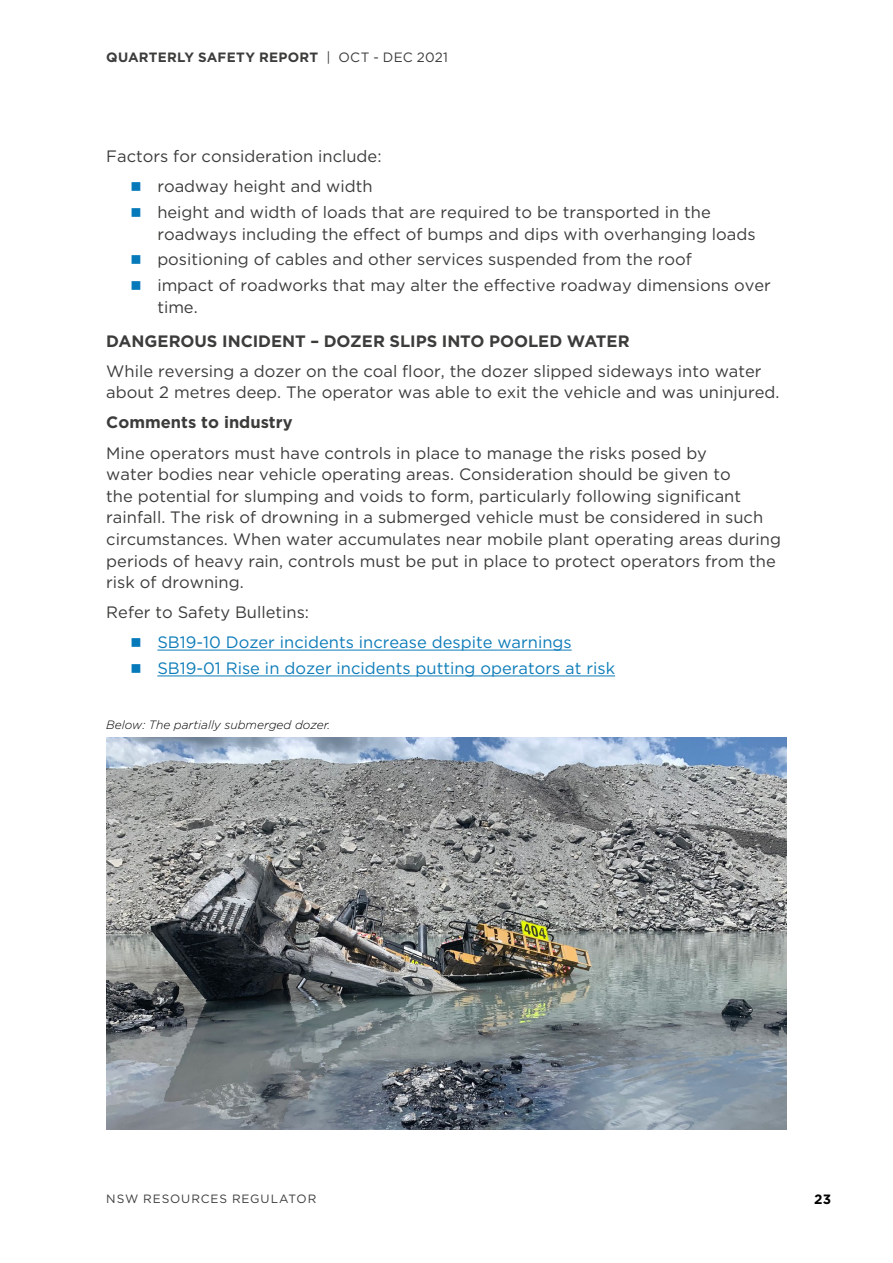
<style>
.page{position:relative;width:893px;height:1263px;background:#fff}
.page>*{position:absolute;margin:0;border:0;box-sizing:border-box;transform-origin:0 0}
.body{font:16.5px/21.6px "Gotham";color:#3c3c3b}
.t1{font:16.5px "Gotham";color:#0d7cb9}
.H4{font:700 16.5px "Gotham";color:#3c3c3b}
.body-2{font:700 16.5px "Gotham";color:#3c3c3b}
.t2{font:700 13.5px "Gotham";letter-spacing:.015em;color:#3c3c3b}
.t3{font:700 13.5px "Gotham";color:#000}
.t4{font:italic 300 12px "Gotham";color:#000}
.t5{font:12px "Gotham";letter-spacing:.075em;color:#3c3c3b}
.s1{font-weight:400}
</style>
<div class="page">
<hr style="left:157px;top:650px;width:415px;height:1px;background:#0d7cb9">
<hr style="left:157px;top:675px;width:458px;height:1px;background:#0d7cb9">
<img style="left:106px;top:738px;width:681px;height:392px">
<p class="t2" style="left:106px;top:48px;width:343px">QUARTERLY SAFETY REPORT <span class="s1">| OCT - DEC 2021</span></p>
<p class="body" style="left:106px;top:145px;width:277px">Factors for consideration include:</p>
<p class="body" style="left:157px;top:175px;width:217px">roadway height and width</p>
<p class="body" style="left:157px;top:201px;width:600px">height and width of loads that are required to be transported in the roadways including the effect of bumps and dips with overhanging loads</p>
<p class="body" style="left:157px;top:248px;width:536px">positioning of cables and other services suspended from the roof</p>
<p class="body" style="left:157px;top:274px;width:615px">impact of roadworks that may alter the effective roadway dimensions over time.</p>
<p class="H4" style="left:106px;top:330px;width:525px">DANGEROUS INCIDENT – DOZER SLIPS INTO POOLED WATER</p>
<p class="body" style="left:106px;top:360px;width:675px">While reversing a dozer on the coal floor, the dozer slipped sideways into water about 2 metres deep. The operator was able to exit the vehicle and was uninjured.</p>
<p class="body-2" style="left:106px;top:412px;width:188px">Comments to industry</p>
<p class="body" style="left:106px;top:442px;width:676px">Mine operators must have controls in place to manage the risks posed by<br>water bodies near vehicle operating areas. Consideration should be given to<br>the potential for slumping and voids to form, particularly following significant rainfall. The risk of drowning in a submerged vehicle must be considered in such circumstances. When water accumulates near mobile plant operating areas during periods of heavy rain, controls must be put in place to protect operators from the risk of drowning.</p>
<p class="body" style="left:106px;top:601px;width:204px">Refer to Safety Bulletins:</p>
<p class="t1" style="left:157px;top:632px;width:416px">SB19-10 Dozer incidents increase despite warnings</p>
<p class="t1" style="left:157px;top:658px;width:459px">SB19-01 Rise in dozer incidents putting operators at risk</p>
<p class="t4" style="left:106px;top:717px;width:225px">Below: The partially submerged dozer.</p>
<p class="t5" style="left:106px;top:1191px;width:212px">NSW RESOURCES REGULATOR</p>
<p class="t3" style="left:814px;top:1190px;width:19px">23</p>
</div>
